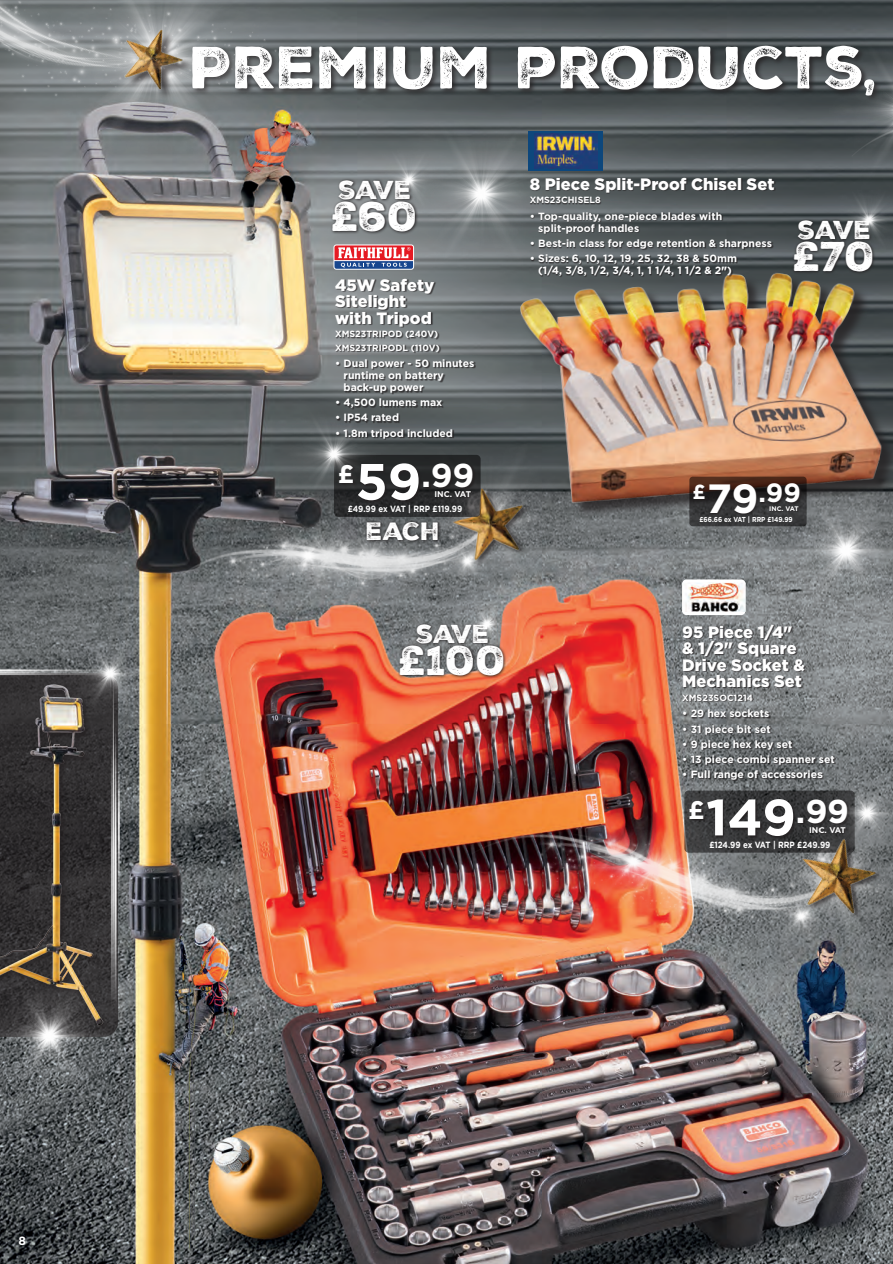
<style>
.page{position:relative;width:893px;height:1264px;background:#fff}
.page>*{position:absolute;margin:0;border:0;box-sizing:border-box;transform-origin:0 0}
.t1{font:57.6px "Nexa Rust Sans Black 2";color:#fff}
.t2{font:700 51px "Gotham";color:#fff}
.t3{font:40.2px "Nexa Rust Sans Black 2";letter-spacing:-.01em;color:#fff}
.t4{font:700 33px "Gotham";color:#fff}
.t5{font:700 26.4px "Gotham";color:#fff}
.t6{font:25.2px "Nexa Rust Sans Black 2";letter-spacing:-.03em;color:#fff}
.t7{font:24.3px "Nexa Rust Sans Black 2";color:#fff}
.t8{font:900 16.5px/16.5px "Gotham";color:#fff}
.t9{font:700 12px "Gotham";color:#fff}
.t10{font:700 10.5px/12px "Gotham";color:#fff}
.t11{font:700 9px/13.5px "Gotham";color:#fff}
.t12{font:700 9px "Gotham";color:#fff;scale:.88 1}
.t13{font:700 8.25px "Gotham";letter-spacing:-.045em;color:#fff}
.t14{font:700 7.2px "Gotham";color:#fff;scale:.88 1}
.t15{font:700 6.6px "Gotham";letter-spacing:-.045em;color:#fff}
.s1{font-size:25.5px}
.s2{font-size:51px}
.s3{font-weight:900}
.s4{font-size:20.4px}
.s5{font-size:40.8px}
</style>
<div class="page">
<img style="left:0;top:0;width:893px;height:1264px">
<img style="left:387px;top:420px;width:204px;height:205px">
<img style="left:129px;top:470px;width:412px;height:161px">
<div style="left:191px;top:44px;width:690px;height:59px;background:#231f20;opacity:.75"></div>
<img style="left:2px;top:0;width:309px;height:215px">
<img style="left:818px;top:55px;width:17px;height:144px">
<img style="left:712px;top:979px;width:181px;height:25px">
<img style="left:431px;top:749px;width:462px;height:230px">
<img style="left:0;top:0;width:301px;height:212px">
<img style="left:769px;top:518px;width:124px;height:109px">
<img style="left:404px;top:117px;width:155px;height:154px">
<img style="left:830px;top:33px;width:63px;height:154px">
<img style="left:0;top:696px;width:145px;height:367px">
<img style="left:0;top:959px;width:127px;height:154px">
<img style="left:64px;top:627px;width:92px;height:93px">
<img style="left:0;top:650px;width:184px;height:46px">
<img style="left:90px;top:571px;width:46px;height:511px">
<img style="left:503px;top:217px;width:387px;height:326px">
<svg style="left:330px;top:178px;width:89px;height:57px;background:#565759"></svg>
<img style="left:376px;top:146px;width:67px;height:67px">
<svg style="left:792px;top:218px;width:43px;height:57px;background:#37393b"></svg>
<svg style="left:397px;top:622px;width:110px;height:57px;background:#605450"></svg>
<img style="left:454px;top:590px;width:67px;height:67px">
<div style="left:528px;top:131px;width:75px;height:40px;background:#0d477c"></div>
<img style="left:534px;top:133px;width:63px;height:35px">
<div style="left:682px;top:579px;width:63px;height:36px;background:#fff;border-radius:4px"></div>
<img style="left:682px;top:583px;width:63px;height:29px">
<img style="left:835px;top:113px;width:58px;height:325px">
<div style="left:336px;top:279px;width:139px;height:161px;background:#231f20;opacity:.75"></div>
<div style="left:530px;top:178px;width:245px;height:99px;background:#231f20;opacity:.75"></div>
<svg style="left:689px;top:477px;width:117px;height:49px;background:#3d302c"></svg>
<div style="left:694px;top:484px;width:108px;height:31px;background:#231f20;opacity:.75"></div>
<div style="left:770px;top:506px;width:30px;height:6px;background:#313031"></div>
<div style="left:683px;top:625px;width:153px;height:156px;background:#231f20;opacity:.75"></div>
<svg style="left:684px;top:790px;width:171px;height:63px;background:#3d3e3f"></svg>
<div style="left:690px;top:799px;width:160px;height:40px;background:#231f20;opacity:.75"></div>
<img style="left:444px;top:481px;width:86px;height:85px">
<img style="left:778px;top:819px;width:112px;height:112px">
<svg style="left:334px;top:455px;width:146px;height:62px;background:#2c2d2e"></svg>
<div style="left:340px;top:463px;width:135px;height:40px;background:#231f20"></div>
<div style="left:435px;top:491px;width:37px;height:8px;background:#231f20;opacity:.75"></div>
<img style="left:287px;top:408px;width:93px;height:92px">
<img style="left:821px;top:766px;width:72px;height:93px">
<svg style="left:335px;top:246px;width:77px;height:22px"></svg>
<div style="left:333px;top:244px;width:81px;height:26px;border:1px solid #fff;border-radius:2px"></div>
<hr style="left:334px;top:260px;width:79px;height:1px;background:#fff">
<svg style="left:364px;top:519px;width:78px;height:25px;background:#4a4b4d"></svg>
<p class="t9" style="left:19px;top:1233px;width:9px">8</p>
<h1 class="t1" style="left:190px;top:29px;width:689px">PREMIUM PRODUCTS,</h1>
<h3 class="t6" style="left:338px;top:173px;width:75px">SAVE</h3>
<h3 class="t3" style="left:332px;top:189px;width:87px">£60</h3>
<h3 class="t8" style="left:335px;top:276px;width:101px">45W Safety<br>Sitelight with Tripod</h3>
<p class="t11" style="left:335px;top:327px;width:106px">XMS23TRIPOD (240V)<br>XMS23TRIPODL (110V)</p>
<p class="t10" style="left:344px;top:357px;width:132px;text-indent:-9px">• Dual power - 50 minutes runtime on battery back-up power</p>
<p class="t10" style="left:335px;top:396px;width:109px">• 4,500 lumens max</p>
<p class="t10" style="left:335px;top:412px;width:66px">• IP54 rated</p>
<p class="t10" style="left:335px;top:427px;width:119px">• 1.8m tripod included</p>
<h3 class="t4" style="left:338px;top:453px;width:138px"><span class="s1">£</span><span class="s2">59</span>.99</h3>
<p class="t12" style="left:348px;top:503px;width:132px">£49.99 ex VAT | RRP £119.99</p>
<p class="t13" style="left:434px;top:489px;width:38px">INC. VAT</p>
<h3 class="t7" style="left:366px;top:514px;width:76px">EACH</h3>
<h3 class="t8" style="left:530px;top:176px;width:246px">8 Piece Split-Proof Chisel Set</h3>
<p class="t11" style="left:530px;top:193px;width:72px">XMS23CHISEL8</p>
<p class="t10" style="left:538px;top:210px;width:186px;text-indent:-9px">• Top-quality, one-piece blades with split-proof handles</p>
<p class="t10" style="left:530px;top:237px;width:244px">• Best-in class for edge retention &amp; sharpness</p>
<p class="t10" style="left:530px;top:252px;width:209px;text-align:center">• Sizes: 6, 10, 12, 19, 25, 32, 38 &amp; 50mm (1/4, 3/8, 1/2, 3/4, 1, 1 1/4, 1 1/2 &amp; 2<span class="s3">"</span>)</p>
<h3 class="t6" style="left:798px;top:213px;width:75px">SAVE</h3>
<h3 class="t3" style="left:794px;top:230px;width:83px">£70</h3>
<h3 class="t5" style="left:692px;top:475px;width:110px"><span class="s4">£</span><span class="s5">79</span>.99</h3>
<p class="t14" style="left:699px;top:515px;width:107px">£66.66 ex VAT | RRP £149.99</p>
<p class="t15" style="left:769px;top:504px;width:31px">INC. VAT</p>
<h3 class="t6" style="left:416px;top:617px;width:75px">SAVE</h3>
<h3 class="t3" style="left:399px;top:634px;width:108px">£100</h3>
<h3 class="t8" style="left:682px;top:624px;width:124px">95 Piece 1/4" &amp; 1/2" Square<br>Drive Socket &amp;<br>Mechanics Set</h3>
<p class="t11" style="left:682px;top:691px;width:72px">XMS23SOC1214</p>
<p class="t10" style="left:682px;top:707px;width:89px">• 29 hex sockets</p>
<p class="t10" style="left:682px;top:723px;width:90px">• 31 piece bit set</p>
<p class="t10" style="left:682px;top:738px;width:112px">• 9 piece hex key set</p>
<p class="t10" style="left:682px;top:753px;width:154px">• 13 piece combi spanner set</p>
<p class="t10" style="left:682px;top:768px;width:142px">• Full range of accessories</p>
<h2 class="t2" style="left:688px;top:783px;width:162px"><sup>£</sup>149<sup>.99</sup></h2>
<p class="t12" style="left:709px;top:838px;width:139px">£124.99 ex VAT | RRP £249.99</p>
<p class="t13" style="left:809px;top:825px;width:38px">INC. VAT</p>
</div>
